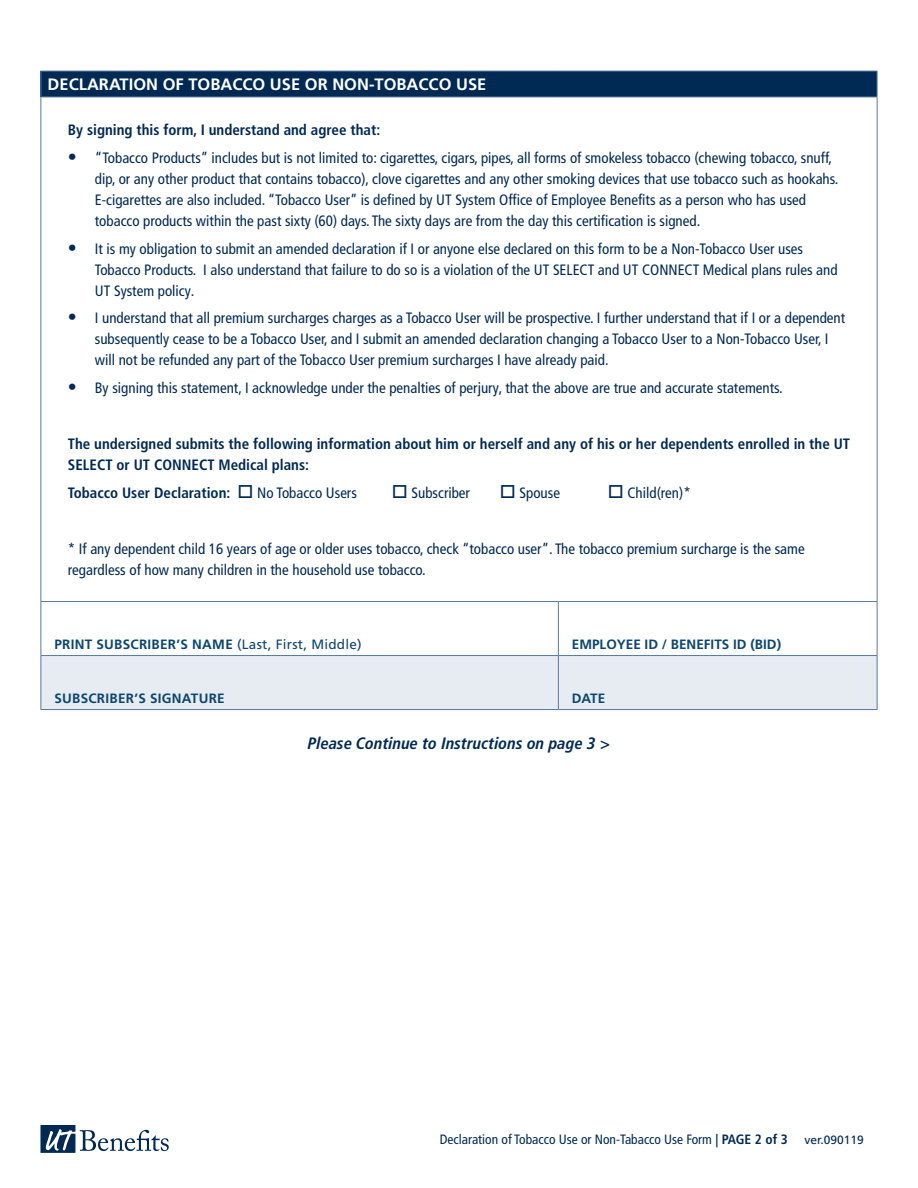
<style>
.page{position:relative;width:918px;height:1188px;background:#fff}
.page>*{position:absolute;margin:0;border:0;box-sizing:border-box;transform-origin:0 0}
.t1{font:700 16.5px "Frutiger LT Pro";color:#fff}
.Heading_4{font:italic 700 condensed 16.5px "Frutiger LT Pro";color:#002953}
.Heading_4-2{font:condensed 15px/21px "Frutiger LT Pro";color:#002953}
.Heading_4-3{font:700 condensed 15px/21px "Frutiger LT Pro";color:#002953}
.t2{font:700 13.5px "Frutiger LT Pro";letter-spacing:.02em;color:#0c466f}
.t3{font:condensed 13.5px "Frutiger LT Pro";color:#002953}
.t4{font:700 13.5px "Frutiger LT Pro";color:#0c466f}
.t5{font:12px "Frutiger LT Pro";color:#002953}
.s1{font-size:18px}
.s2{font-weight:400}
.s3{font-weight:700}
</style>
<div class="page">
<svg style="left:40px;top:1125px;width:129px;height:28px"></svg>
<div style="left:41px;top:71px;width:836px;height:26px;background:#002953"></div>
<div style="left:41px;top:656px;width:836px;height:53px;background:#e7ecf3"></div>
<hr style="left:877px;top:97px;width:1px;height:504px;background:#59799e">
<hr style="left:40px;top:97px;width:1px;height:504px;background:#59799e">
<hr style="left:877px;top:602px;width:1px;height:53px;background:#59799e">
<hr style="left:877px;top:656px;width:1px;height:53px;background:#59799e">
<hr style="left:40px;top:601px;width:518px;height:1px;background:#59799e">
<hr style="left:40px;top:602px;width:1px;height:53px;background:#59799e">
<hr style="left:40px;top:655px;width:518px;height:1px;background:#59799e">
<hr style="left:40px;top:656px;width:1px;height:53px;background:#59799e">
<hr style="left:40px;top:709px;width:518px;height:1px;background:#59799e">
<hr style="left:558px;top:601px;width:319px;height:1px;background:#59799e">
<hr style="left:558px;top:602px;width:1px;height:53px;background:#59799e">
<hr style="left:558px;top:655px;width:319px;height:1px;background:#59799e">
<hr style="left:558px;top:656px;width:1px;height:53px;background:#59799e">
<hr style="left:558px;top:709px;width:319px;height:1px;background:#59799e">
<hr style="left:40px;top:71px;width:518px;height:1px;background:#59799e">
<svg style="left:40px;top:71px;width:1px;height:26px"></svg>
<hr style="left:558px;top:71px;width:319px;height:1px;background:#59799e">
<svg style="left:877px;top:71px;width:1px;height:26px"></svg>
<hr style="left:40px;top:97px;width:518px;height:1px;background:#59799e">
<hr style="left:558px;top:97px;width:319px;height:1px;background:#59799e">
<p class="t1" style="left:48px;top:75px;width:440px">DECLARATION OF TOBACCO USE OR NON-TOBACCO USE</p>
<p class="Heading_4-3" style="left:68px;top:120px;width:314px">By signing this form, I understand and agree that:</p>
<p class="Heading_4-2" style="left:95px;top:147px;width:745px;text-indent:-27px"><span class="s1">•</span> “Tobacco Products” includes but is not limited to: cigarettes, cigars, pipes, all forms of smokeless tobacco (chewing tobacco, snuff, dip, or any other product that contains tobacco), clove cigarettes and any other smoking devices that use tobacco such as hookahs.<br>E-cigarettes are also included. “Tobacco User” is defined by UT System Office of Employee Benefits as a person who has used tobacco products within the past sixty (60) days. The sixty days are from the day this certification is signed.</p>
<p class="Heading_4-2" style="left:95px;top:238px;width:744px;text-indent:-27px"><span class="s1">•</span> It is my obligation to submit an amended declaration if I or anyone else declared on this form to be a Non-Tobacco User uses<br>Tobacco Products. I also understand that failure to do so is a violation of the UT SELECT and UT CONNECT Medical plans rules and<br>UT System policy.</p>
<p class="Heading_4-2" style="left:95px;top:308px;width:752px;text-indent:-27px"><span class="s1">•</span> I understand that all premium surcharges charges as a Tobacco User will be prospective. I further understand that if I or a dependent subsequently cease to be a Tobacco User, and I submit an amended declaration changing a Tobacco User to a Non-Tobacco User, I will not be refunded any part of the Tobacco User premium surcharges I have already paid.</p>
<p class="Heading_4-2" style="left:68px;top:378px;width:716px"><span class="s1">•</span> By signing this statement, I acknowledge under the penalties of perjury, that the above are true and accurate statements.</p>
<p class="Heading_4-3" style="left:68px;top:433px;width:784px">The undersigned submits the following information about him or herself and any of his or her dependents enrolled in the UT<br>SELECT or UT CONNECT Medical plans:</p>
<p class="Heading_4-3" style="left:68px;top:482px;width:291px">Tobacco User Declaration: □ <span class="s2">No Tobacco Users</span></p>
<p class="Heading_4-2" style="left:392px;top:482px;width:80px">□ Subscriber</p>
<p class="Heading_4-2" style="left:500px;top:482px;width:62px">□ Spouse</p>
<p class="Heading_4-2" style="left:608px;top:482px;width:84px">□ Child(ren)*</p>
<p class="Heading_4-2" style="left:68px;top:538px;width:738px">* If any dependent child 16 years of age or older uses tobacco, check “tobacco user”. The tobacco premium surcharge is the same regardless of how many children in the household use tobacco.</p>
<p class="t2" style="left:54px;top:636px;width:309px">PRINT SUBSCRIBER’S NAME <span class="s2">(Last, First, Middle)</span></p>
<p class="t4" style="left:572px;top:636px;width:211px">EMPLOYEE ID / BENEFITS ID (BID)</p>
<p class="t2" style="left:54px;top:690px;width:172px">SUBSCRIBER’S SIGNATURE</p>
<p class="t2" style="left:572px;top:690px;width:35px">DATE</p>
<p class="Heading_4" style="left:308px;top:733px;width:304px">Please Continue to Instructions on page 3 &gt;</p>
<p class="t3" style="left:440px;top:1132px;width:349px">Declaration of Tobacco Use or Non-Tabacco Use Form <span class="s3">| PAGE 2 of 3</span></p>
<p class="t5" style="left:804px;top:1133px;width:61px">ver.090119</p>
</div>
